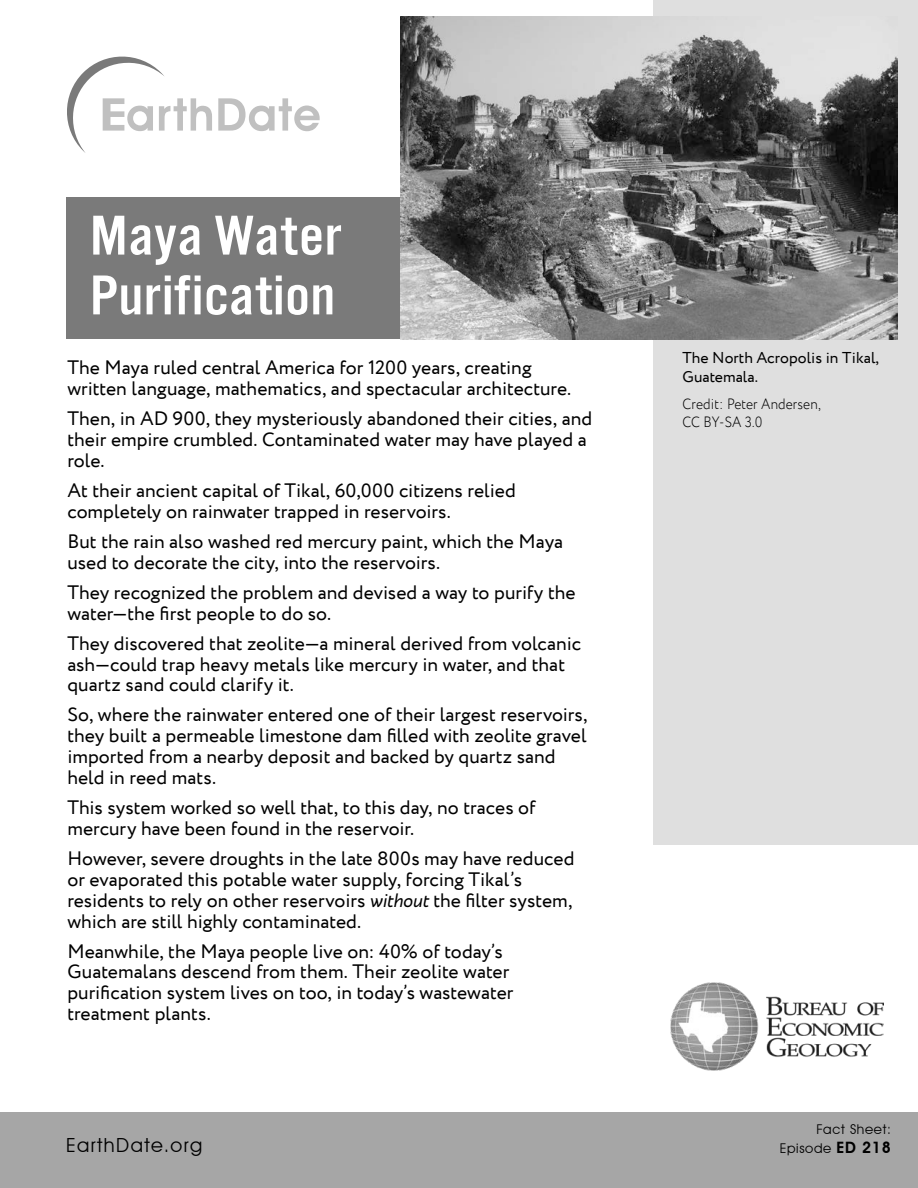
<style>
.page{position:relative;width:918px;height:1188px;background:#fff}
.page>*{position:absolute;margin:0;border:0;box-sizing:border-box;transform-origin:0 0}
.t1{font:58.35px/59.8px "Alternate Got No 3 D";letter-spacing:.01em;color:#fff;scale:1.1 1}
.t2{font:19.5px/20.9px "Circe";color:#000}
.t3{font:19.5px "Avant Garde IT Cby BT";letter-spacing:.075em;color:#000}
.t4{font:15.75px/19.5px "Circe";color:#000}
.t5{font:300 15px/18px "Circe";letter-spacing:.01em;color:#000;scale:.9 1}
.t6{font:13.5px/18.9px "Avant Garde IT Cby BT";letter-spacing:.05em;color:#000;text-align:right}
.s1{font-style:italic}
.s2{font-weight:600;font-size:15.75px}
</style>
<div class="page">
<div style="left:66px;top:197px;width:587px;height:142px;background:#7a7a7a"></div>
<div style="left:653px;top:0;width:265px;height:845px;background:#dfdfdf"></div>
<svg style="left:67px;top:56px;width:145px;height:97px"></svg>
<svg style="left:218px;top:98px;width:102px;height:33px"></svg>
<img style="left:671px;top:983px;width:213px;height:88px">
<div style="left:0;top:1112px;width:918px;height:76px;background:#a6a6a6"></div>
<img style="left:401px;top:16px;width:497px;height:323px">
<h1 class="t1" style="left:90px;top:205px;width:230px">Maya Water<br>Purification</h1>
<p class="t2" style="left:67px;top:358px;width:505px">The Maya ruled central America for 1200 years, creating written language, mathematics, and spectacular architecture.</p>
<p class="t2" style="left:67px;top:409px;width:526px">Then, in AD 900, they mysteriously abandoned their cities, and their empire crumbled. Contaminated water may have played a role.</p>
<p class="t2" style="left:67px;top:481px;width:450px">At their ancient capital of Tikal, 60,000 citizens relied completely on rainwater trapped in reservoirs.</p>
<p class="t2" style="left:67px;top:532px;width:497px">But the rain also washed red mercury paint, which the Maya used to decorate the city, into the reservoirs.</p>
<p class="t2" style="left:67px;top:582px;width:510px">They recognized the problem and devised a way to purify the water—the first people to do so.</p>
<p class="t2" style="left:67px;top:633px;width:515px">They discovered that zeolite—a mineral derived from volcanic ash—could trap heavy metals like mercury in water, and that quartz sand could clarify it.</p>
<p class="t2" style="left:67px;top:705px;width:522px">So, where the rainwater entered one of their largest reservoirs, they built a permeable limestone dam filled with zeolite gravel imported from a nearby deposit and backed by quartz sand held in reed mats.</p>
<p class="t2" style="left:67px;top:798px;width:470px">This system worked so well that, to this day, no traces of mercury have been found in the reservoir.</p>
<p class="t2" style="left:67px;top:848px;width:509px">However, severe droughts in the late 800s may have reduced or evaporated this potable water supply, forcing Tikal’s residents to rely on other reservoirs <span class="s1">without</span> the filter system, which are still highly contaminated.</p>
<p class="t2" style="left:67px;top:941px;width:448px">Meanwhile, the Maya people live on: 40% of today’s Guatemalans descend from them. Their zeolite water purification system lives on too, in today’s wastewater treatment plants.</p>
<p class="t3" style="left:66px;top:1134px;width:138px">EarthDate.org</p>
<p class="t4" style="left:683px;top:348px;width:198px">The North Acropolis in Tikal,<br>Guatemala.</p>
<p class="t5" style="left:683px;top:395px;width:155px">Credit: Peter Andersen,<br>CC BY-SA 3.0</p>
<p class="t6" style="left:780px;top:1120px;width:113px">Fact Sheet:<br>Episode <span class="s2">ED 218</span></p>
</div>
